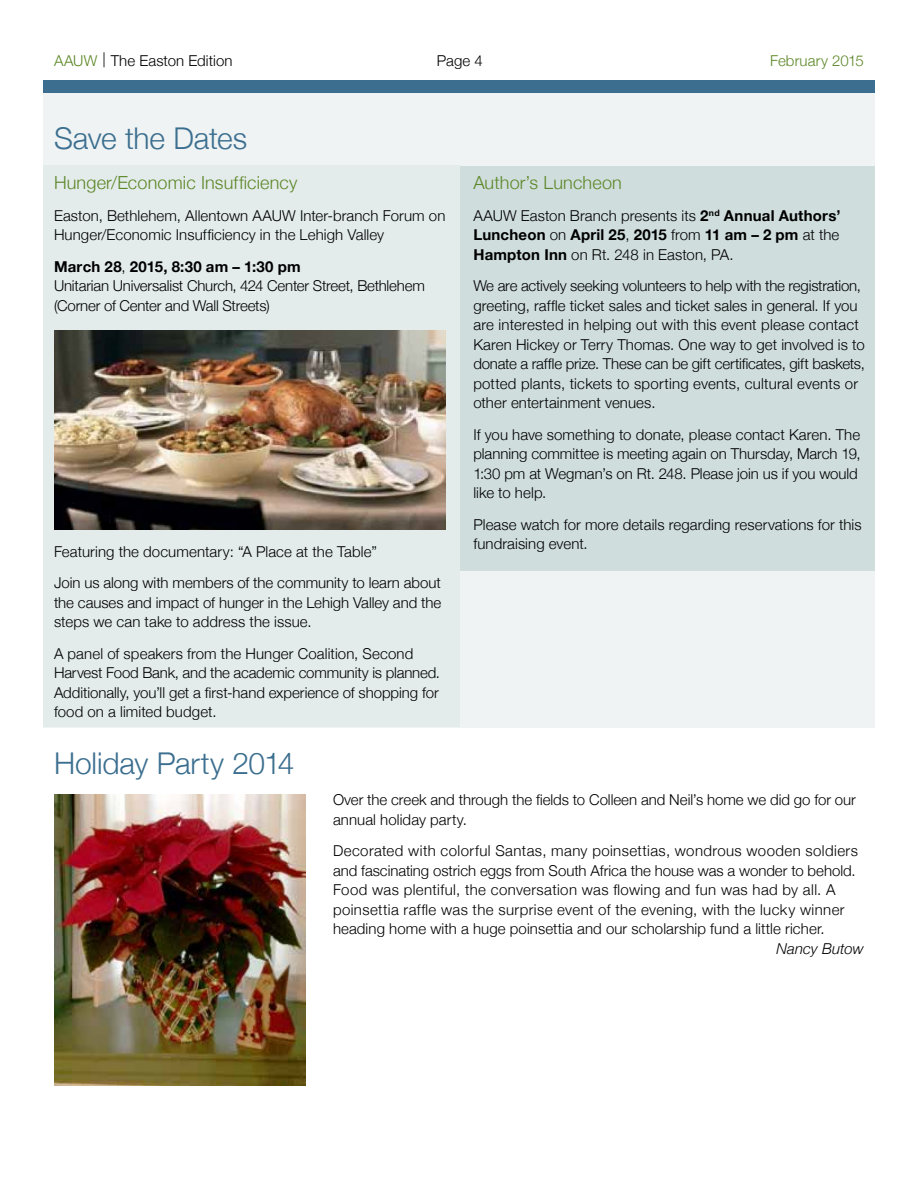
<style>
.page{position:relative;width:918px;height:1188px;background:#fff}
.page>*{position:absolute;margin:0;border:0;box-sizing:border-box;transform-origin:0 0}
.Heading{font:300 30px "Helvetica Neue";letter-spacing:-.005em;color:#3b6e8f}
.Heading_2{font:300 18px "Helvetica Neue";letter-spacing:.01em;color:#5c8727}
.Body_Copy{font:300 15px/19.5px "Helvetica Neue";letter-spacing:.005em;color:#000}
.Body_Copy-2{font:700 15px "Helvetica Neue";letter-spacing:.015em;color:#000}
.Heading-2{font:300 15px "Helvetica Neue";letter-spacing:.01em;color:#000}
.Heading-3{font:300 15px "Helvetica Neue";letter-spacing:.01em;color:#5c8727}
.Signature_Flush_Righ{font:italic 300 15px "Helvetica Neue";letter-spacing:.005em;color:#000}
.Chart_Copy{font:300 15px "Helvetica Neue";color:#000}
.s1{color:#5c8727}
.s2{font-weight:300}
.s3{font-weight:700}
</style>
<div class="page">
<div style="left:43px;top:81px;width:832px;height:12px;background:#3b6e8f"></div>
<div style="left:43px;top:93px;width:832px;height:634px;background:#eff3f3"></div>
<div style="left:458px;top:166px;width:417px;height:405px;background:#d0dddd"></div>
<div style="left:43px;top:166px;width:417px;height:561px;background:#e3ebeb"></div>
<img style="left:54px;top:330px;width:392px;height:199px">
<img style="left:54px;top:795px;width:252px;height:291px">
<p class="Heading-2" style="left:54px;top:51px;width:180px"><span class="s1">AAUW</span> | The Easton Edition</p>
<p class="Chart_Copy" style="left:437px;top:52px;width:47px">Page 4</p>
<p class="Heading-3" style="left:770px;top:51px;width:95px">February 2015</p>
<p class="Heading" style="left:54px;top:120px;width:195px">Save the Dates</p>
<p class="Heading_2" style="left:54px;top:172px;width:245px">Hunger/Economic Insufficiency</p>
<p class="Body_Copy" style="left:54px;top:205px;width:393px">Easton, Bethlehem, Allentown AAUW Inter-branch Forum on<br>Hunger/Economic Insufficiency in the Lehigh Valley</p>
<p class="Body_Copy-2" style="left:54px;top:257px;width:248px">March 28<span class="s2">,</span> 2015, 8:30 am – 1:30 pm</p>
<p class="Body_Copy" style="left:54px;top:276px;width:372px">Unitarian Universalist Church, 424 Center Street, Bethlehem (Corner of Center and Wall Streets)</p>
<p class="Heading_2" style="left:473px;top:172px;width:150px">Author’s Luncheon</p>
<p class="Body_Copy" style="left:473px;top:205px;width:369px;text-align:justify">AAUW Easton Branch presents its <span class="s3">2</span><sup>nd</sup> <span class="s3">Annual Authors’ Luncheon</span> on <span class="s3">April 25</span>, <span class="s3">2015</span> from <span class="s3">11 am – 2 pm</span> at the <span class="s3">Hampton Inn</span> on Rt. 248 in Easton, PA.</p>
<p class="Body_Copy" style="left:473px;top:276px;width:393px">We are actively seeking volunteers to help with the registration, greeting, raffle ticket sales and ticket sales in general. If you are interested in helping out with this event please contact Karen Hickey or Terry Thomas. One way to get involved is to donate a raffle prize. These can be gift certificates, gift baskets, potted plants, tickets to sporting events, cultural events or other entertainment venues.</p>
<p class="Body_Copy" style="left:473px;top:424px;width:389px">If you have something to donate, please contact Karen. The planning committee is meeting again on Thursday, March 19, 1:30 pm at Wegman’s on Rt. 248. Please join us if you would like to help.</p>
<p class="Body_Copy" style="left:473px;top:514px;width:390px">Please watch for more details regarding reservations for this fundraising event.</p>
<p class="Body_Copy" style="left:54px;top:541px;width:324px">Featuring the documentary: “A Place at the Table”</p>
<p class="Body_Copy" style="left:54px;top:573px;width:389px;text-align:justify">Join us along with members of the community to learn about the causes and impact of hunger in the Lehigh Valley and the steps we can take to address the issue.</p>
<p class="Body_Copy" style="left:54px;top:643px;width:388px">A panel of speakers from the Hunger Coalition, Second Harvest Food Bank, and the academic community is planned.<br>Additionally, you’ll get a first-hand experience of shopping for food on a limited budget.</p>
<p class="Heading" style="left:54px;top:745px;width:242px">Holiday Party 2014</p>
<p class="Body_Copy" style="left:333px;top:790px;width:524px">Over the creek and through the fields to Colleen and Neil’s home we did go for our annual holiday party.</p>
<p class="Body_Copy" style="left:333px;top:841px;width:527px">Decorated with colorful Santas, many poinsettias, wondrous wooden soldiers and fascinating ostrich eggs from South Africa the house was a wonder to behold.<br>Food was plentiful, the conversation was flowing and fun was had by all. A poinsettia raffle was the surprise event of the evening, with the lucky winner heading home with a huge poinsettia and our scholarship fund a little richer.</p>
<p class="Signature_Flush_Righ" style="left:777px;top:939px;width:89px">Nancy Butow</p>
</div>
